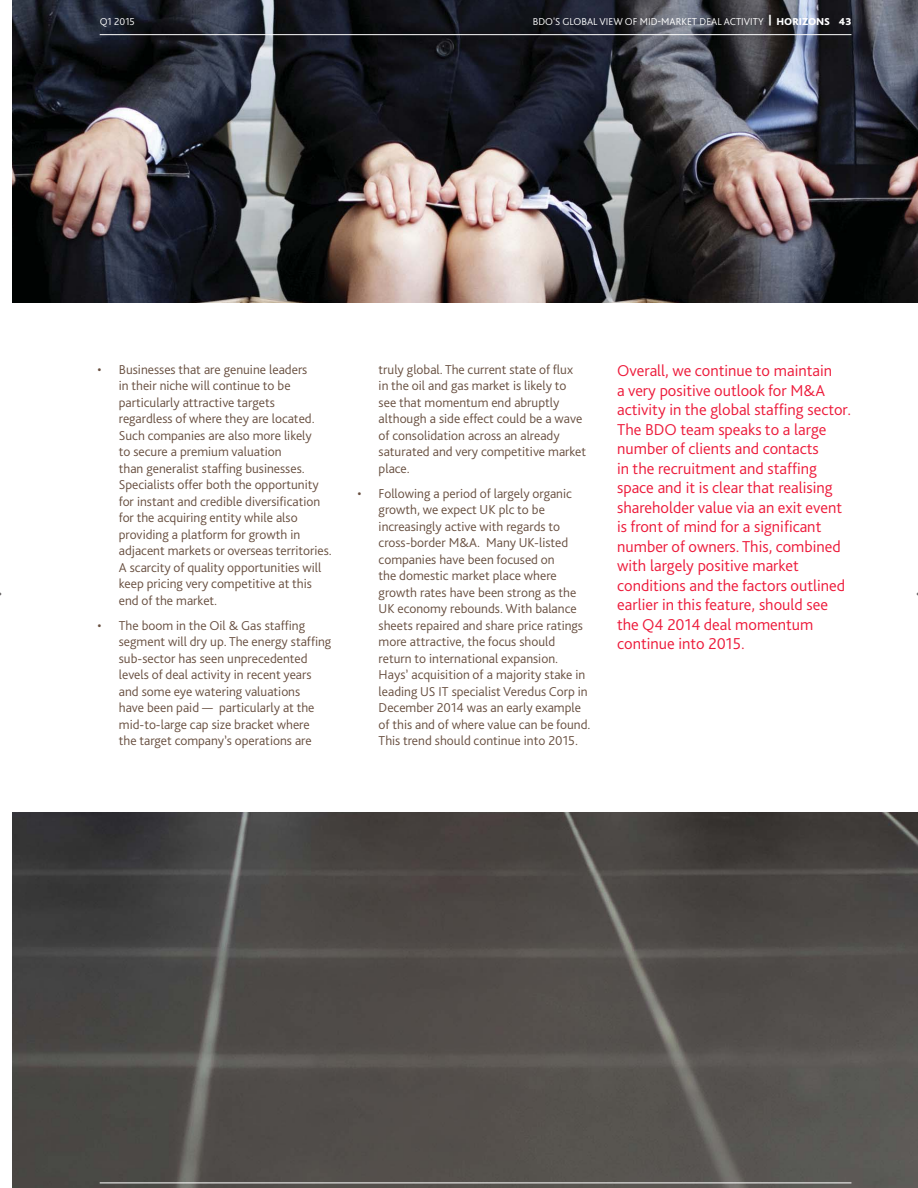
<style>
.page{position:relative;width:918px;height:1188px;background:#fff}
.page>*{position:absolute;margin:0;border:0;box-sizing:border-box;transform-origin:0 0}
.t1{font:300 16.5px/19.5px "Bliss Pro";color:#ed1a3a}
.t2{font:300 13.5px/16.5px "Bliss Pro";color:#684f40}
.t3{font:300 10.5px "Bliss Pro";color:#fff}
.s1{font-weight:800}
</style>
<div class="page">
<img style="left:13px;top:0;width:905px;height:1188px">
<hr style="left:100px;top:1183px;width:751px;height:1px;background:#fff">
<div style="left:13px;top:303px;width:905px;height:508px;background:#fff"></div>
<hr style="left:100px;top:34px;width:751px;height:1px;background:#fff">
<p class="t3" style="left:100px;top:17px;width:37px">Q1 2015</p>
<p class="t3" style="left:533px;top:17px;width:320px">BDO'S GLOBAL VIEW OF MID-MARKET DEAL ACTIVITY <span class="s1">| HORIZONS 43</span></p>
<p class="t2" style="left:119px;top:362px;width:215px;text-indent:-21px">• Businesses that are genuine leaders<br>in their niche will continue to be particularly attractive targets regardless of where they are located.<br>Such companies are also more likely<br>to secure a premium valuation<br>than generalist staffing businesses.<br>Specialists offer both the opportunity for instant and credible diversification for the acquiring entity while also providing a platform for growth in adjacent markets or overseas territories.<br>A scarcity of quality opportunities will keep pricing very competitive at this end of the market.</p>
<p class="t2" style="left:119px;top:618px;width:214px;text-indent:-21px">• The boom in the Oil &amp; Gas staffing segment will dry up. The energy staffing sub-sector has seen unprecedented levels of deal activity in recent years and some eye watering valuations<br>have been paid — particularly at the mid-to-large cap size bracket where<br>the target company’s operations are</p>
<p class="t2" style="left:379px;top:362px;width:209px">truly global. The current state of flux in the oil and gas market is likely to see that momentum end abruptly although a side effect could be a wave of consolidation across an already saturated and very competitive market place.</p>
<p class="t2" style="left:379px;top:486px;width:213px;text-indent:-21px">• Following a period of largely organic growth, we expect UK plc to be increasingly active with regards to cross-border M&amp;A. Many UK-listed companies have been focused on<br>the domestic market place where growth rates have been strong as the UK economy rebounds. With balance sheets repaired and share price ratings more attractive, the focus should return to international expansion.<br>Hays’ acquisition of a majority stake in leading US IT specialist Veredus Corp in December 2014 was an early example of this and of where value can be found.<br>This trend should continue into 2015.</p>
<p class="t1" style="left:617px;top:362px;width:235px">Overall, we continue to maintain<br>a very positive outlook for M&amp;A activity in the global staffing sector.<br>The BDO team speaks to a large number of clients and contacts<br>in the recruitment and staffing space and it is clear that realising shareholder value via an exit event is front of mind for a significant number of owners. This, combined with largely positive market conditions and the factors outlined earlier in this feature, should see the Q4 2014 deal momentum continue into 2015.</p>
</div>
